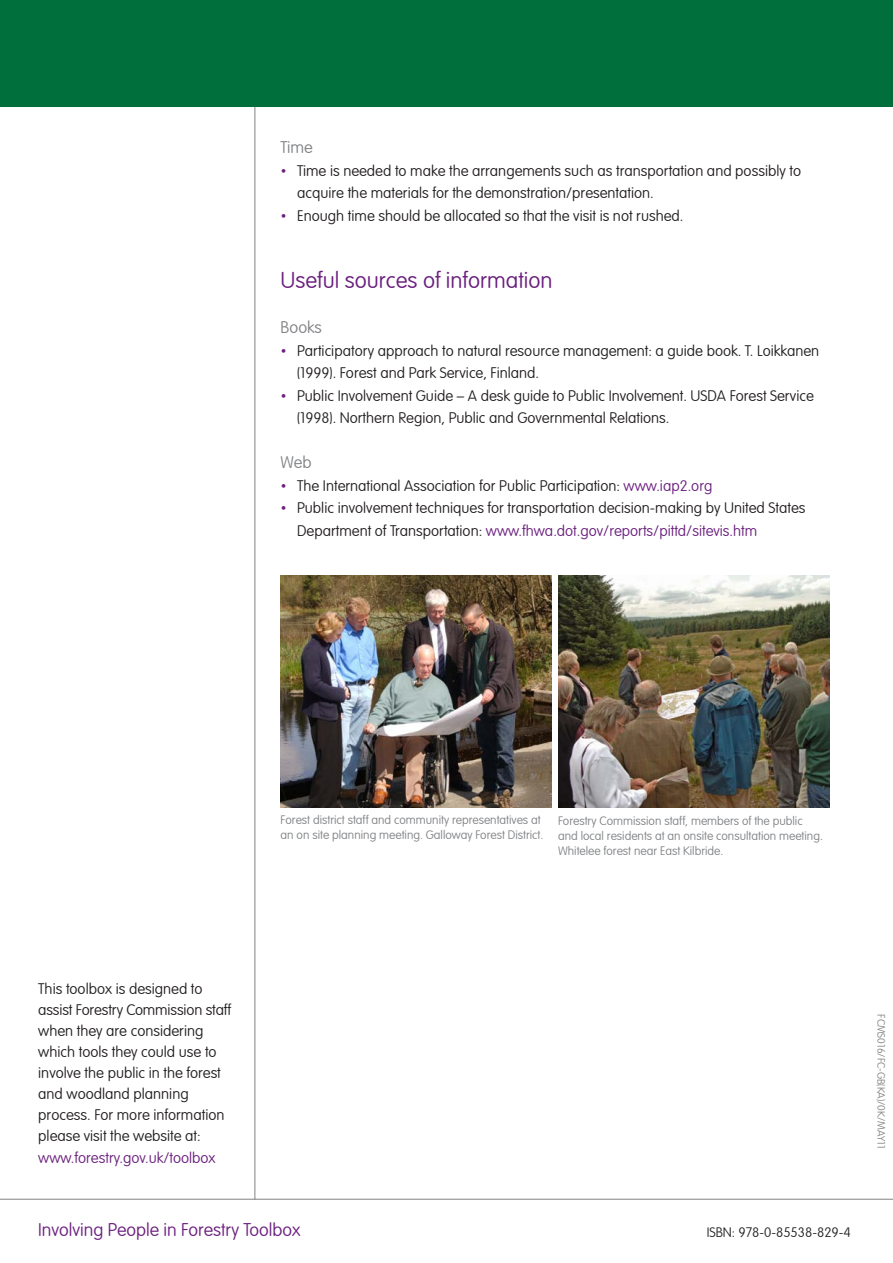
<style>
.page{position:relative;width:893px;height:1263px;background:#fff}
.page>*{position:absolute;margin:0;border:0;box-sizing:border-box;transform-origin:0 0}
.t1{font:100 22.5px "VAG Rounded Std";color:#6b1f7e}
.t2{font:100 18px "VAG Rounded Std";color:#6b1f7e}
.t3{font:100 16.5px "VAG Rounded Std";color:#808285}
.t4{font:100 15px/22.5px "VAG Rounded Std";color:#231f20}
.t5{font:100 15px "VAG Rounded Std";color:#6b1f7e}
.t6{font:100 13.5px "VAG Rounded Std";color:#231f20}
.t7{font:100 12px/15px "VAG Rounded Std";color:#808285}
.t8{font:100 10.5px "VAG Rounded Std";color:#808285}
.s1{font-family:"Gill Sans";font-weight:400;color:#6b1f7e}
.s2{color:#6b1f7e}
</style>
<div class="page">
<hr style="left:255px;top:86px;width:1px;height:1113px;background:#808285">
<div style="left:0;top:0;width:893px;height:106px;background:#006f3c"></div>
<hr style="left:0;top:1199px;width:893px;height:1px;background:#808285">
<img style="left:558px;top:575px;width:271px;height:233px">
<img style="left:281px;top:575px;width:271px;height:233px">
<p class="t3" style="left:281px;top:138px;width:34px">Time</p>
<p class="t4" style="left:297px;top:160px;width:505px;text-indent:-16px"><span class="s1">•</span> Time is needed to make the arrangements such as transportation and possibly to acquire the materials for the demonstration/presentation.</p>
<p class="t4" style="left:281px;top:205px;width:404px"><span class="s1">•</span> Enough time should be allocated so that the visit is not rushed.</p>
<p class="t1" style="left:281px;top:267px;width:273px">Useful sources of information</p>
<p class="t3" style="left:281px;top:318px;width:43px">Books</p>
<p class="t4" style="left:297px;top:340px;width:524px;text-indent:-16px"><span class="s1">•</span> Participatory approach to natural resource management: a guide book. T. Loikkanen (1999). Forest and Park Service, Finland.</p>
<p class="t4" style="left:297px;top:385px;width:518px;text-indent:-16px"><span class="s1">•</span> Public Involvement Guide – A desk guide to Public Involvement. USDA Forest Service (1998). Northern Region, Public and Governmental Relations.</p>
<p class="t3" style="left:281px;top:453px;width:32px">Web</p>
<p class="t4" style="left:281px;top:475px;width:433px"><span class="s1">•</span> The International Association for Public Participation: <span class="s2">www.iap2.org</span></p>
<p class="t4" style="left:297px;top:497px;width:510px;text-indent:-17px"><span class="s1">•</span> Public involvement techniques for transportation decision-making by United States<br>Department of Transportation: <span class="s2">www.fhwa.dot.gov/reports/pittd/sitevis.htm</span></p>
<p class="t7" style="left:281px;top:813px;width:264px">Forest district staff and community representatives at an on site planning meeting. Galloway Forest District.</p>
<p class="t7" style="left:558px;top:814px;width:266px">Forestry Commission staff, members of the public and local residents at an onsite consultation meeting.<br>Whitelee forest near East Kilbride.</p>
<p class="t4" style="left:38px;top:978px;width:166px">This toolbox is designed to</p>
<p class="t4" style="left:38px;top:999px;width:194px">assist Forestry Commission staff</p>
<p class="t4" style="left:38px;top:1020px;width:167px">when they are considering</p>
<p class="t4" style="left:38px;top:1041px;width:180px">which tools they could use to</p>
<p class="t4" style="left:38px;top:1062px;width:184px">involve the public in the forest</p>
<p class="t4" style="left:38px;top:1083px;width:152px">and woodland planning</p>
<p class="t4" style="left:38px;top:1104px;width:188px">process. For more information</p>
<p class="t4" style="left:38px;top:1125px;width:164px">please visit the website at:</p>
<p class="t5" style="left:38px;top:1149px;width:179px">www.forestry.gov.uk/toolbox</p>
<p class="t2" style="left:38px;top:1220px;width:264px">Involving People in Forestry Toolbox</p>
<p class="t6" style="left:707px;top:1224px;width:146px">ISBN: 978-0-85538-829-4</p>
<p class="t8" style="left:887px;top:1014px;width:135px;rotate:90deg">FCMS016/FC-GB(KA)/0K/MAY11</p>
</div>
